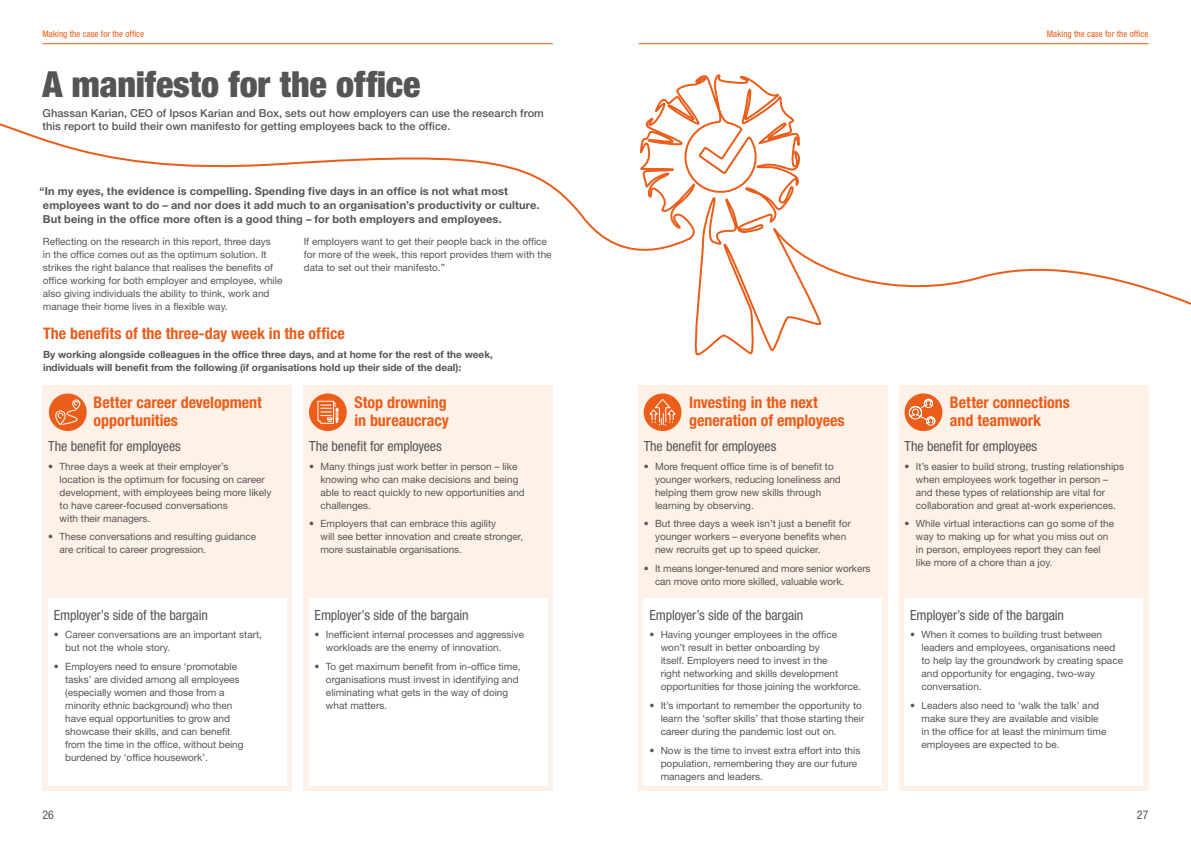
<style>
.page{position:relative;width:1191px;height:842px;background:#fff}
.page>*{position:absolute;margin:0;border:0;box-sizing:border-box;transform-origin:0 0}
.t1{font:900 condensed 36px "Helvetica Neue LT Pro";letter-spacing:-.005em;color:#565555}
.t2{font:700 condensed 16px/18px "Helvetica Neue LT Pro";color:#eb5d18}
.t3{font:condensed 14px "Helvetica Neue LT Pro";letter-spacing:-.01em;color:#565555}
.t4{font:condensed 12px "Helvetica Neue LT Pro";color:#565555}
.t5{font:700 11px/14px "Helvetica Neue LT Pro";letter-spacing:.01em;color:#565555}
.t6{font:500 11px/13.2px "Helvetica Neue LT Pro";letter-spacing:.005em;color:#565555}
.t7{font:10px/13px "Helvetica Neue LT Pro";color:#565555}
.t8{font:700 10px/13px "Helvetica Neue LT Pro";color:#565555}
.t9{font:condensed 9px "Helvetica Neue LT Pro";letter-spacing:.01em;color:#eb5d18}
</style>
<div class="page">
<hr style="left:638px;top:43px;width:510px;height:1px;background:#eb5d18">
<hr style="left:43px;top:43px;width:510px;height:1px;background:#eb5d18">
<div style="left:43px;top:386px;width:249px;height:405px;background:#fef1e8"></div>
<div style="left:303px;top:386px;width:250px;height:405px;background:#fef1e8"></div>
<div style="left:309px;top:598px;width:238px;height:187px;background:#fff"></div>
<div style="left:48px;top:598px;width:238px;height:187px;background:#fff"></div>
<div style="left:49px;top:393px;width:38px;height:38px;background:#eb5d18;border-radius:50%"></div>
<div style="left:309px;top:393px;width:38px;height:38px;background:#eb5d18;border-radius:50%"></div>
<svg style="left:0;top:74px;width:1191px;height:282px"></svg>
<svg style="left:317px;top:400px;width:22px;height:24px"></svg>
<svg style="left:55px;top:399px;width:26px;height:27px"></svg>
<div style="left:638px;top:386px;width:249px;height:405px;background:#fef1e8"></div>
<div style="left:899px;top:386px;width:249px;height:405px;background:#fef1e8"></div>
<div style="left:904px;top:598px;width:238px;height:187px;background:#fff"></div>
<div style="left:643px;top:598px;width:239px;height:187px;background:#fff"></div>
<div style="left:643px;top:393px;width:38px;height:38px;background:#eb5d18;border-radius:50%"></div>
<div style="left:904px;top:393px;width:38px;height:38px;background:#eb5d18;border-radius:50%"></div>
<svg style="left:908px;top:398px;width:27px;height:28px"></svg>
<svg style="left:648px;top:398px;width:29px;height:28px"></svg>
<p class="t9" style="left:43px;top:28px;width:103px">Making the case for the office</p>
<p class="t9" style="left:1046px;top:28px;width:103px">Making the case for the office</p>
<h1 class="t1" style="left:43px;top:62px;width:379px">A manifesto for the office</h1>
<p class="t6" style="left:43px;top:106px;width:503px">Ghassan Karian, CEO of Ipsos Karian and Box, sets out how employers can use the research from this report to build their own manifesto for getting employees back to the office.</p>
<p class="t5" style="left:43px;top:184px;width:498px;text-indent:-3px">“In my eyes, the evidence is compelling. Spending five days in an office is not what most employees want to do – and nor does it add much to an organisation’s productivity or culture.<br>But being in the office more often is a good thing – for both employers and employees.</p>
<p class="t7" style="left:43px;top:235px;width:241px">Reflecting on the research in this report, three days<br>in the office comes out as the optimum solution. It strikes the right balance that realises the benefits of office working for both employer and employee, while also giving individuals the ability to think, work and manage their home lives in a flexible way.</p>
<p class="t7" style="left:304px;top:235px;width:249px">If employers want to get their people back in the office for more of the week, this report provides them with the data to set out their manifesto.”</p>
<h2 class="t2" style="left:43px;top:324px;width:303px">The benefits of the three-day week in the office</h2>
<p class="t8" style="left:43px;top:347px;width:451px">By working alongside colleagues in the office three days, and at home for the rest of the week, individuals will benefit from the following (if organisations hold up their side of the deal):</p>
<h2 class="t2" style="left:94px;top:394px;width:170px">Better career development opportunities</h2>
<h3 class="t3" style="left:48px;top:438px;width:134px">The benefit for employees</h3>
<p class="t7" style="left:60px;top:459px;width:213px;text-indent:-11px">• Three days a week at their employer’s<br>location is the optimum for focusing on career development, with employees being more likely to have career-focused conversations<br>with their managers.</p>
<p class="t7" style="left:60px;top:530px;width:198px;text-indent:-11px">• These conversations and resulting guidance are critical to career progression.</p>
<h3 class="t3" style="left:54px;top:606px;width:155px">Employer’s side of the bargain</h3>
<p class="t7" style="left:65px;top:628px;width:198px;text-indent:-11px">• Career conversations are an important start, but not the whole story.</p>
<p class="t7" style="left:65px;top:660px;width:180px;text-indent:-11px">• Employers need to ensure ‘promotable tasks’ are divided among all employees (especially women and those from a minority ethnic background) who then have equal opportunities to grow and showcase their skills, and can benefit from the time in the office, without being burdened by ‘office housework’.</p>
<h2 class="t2" style="left:354px;top:394px;width:96px">Stop drowning in bureaucracy</h2>
<h3 class="t3" style="left:309px;top:438px;width:134px">The benefit for employees</h3>
<p class="t7" style="left:320px;top:459px;width:206px;text-indent:-11px">• Many things just work better in person – like knowing who can make decisions and being able to react quickly to new opportunities and challenges.</p>
<p class="t7" style="left:320px;top:517px;width:204px;text-indent:-11px">• Employers that can embrace this agility<br>will see better innovation and create stronger, more sustainable organisations.</p>
<h3 class="t3" style="left:315px;top:606px;width:155px">Employer’s side of the bargain</h3>
<p class="t7" style="left:326px;top:628px;width:200px;text-indent:-11px">• Inefficient internal processes and aggressive workloads are the enemy of innovation.</p>
<p class="t7" style="left:326px;top:660px;width:196px;text-indent:-11px">• To get maximum benefit from in-office time, organisations must invest in identifying and eliminating what gets in the way of doing what matters.</p>
<h2 class="t2" style="left:689px;top:394px;width:157px">Investing in the next generation of employees</h2>
<h3 class="t3" style="left:643px;top:438px;width:134px">The benefit for employees</h3>
<p class="t7" style="left:655px;top:459px;width:187px;text-indent:-11px">• More frequent office time is of benefit to younger workers, reducing loneliness and helping them grow new skills through learning by observing.</p>
<p class="t7" style="left:655px;top:517px;width:197px;text-indent:-11px">• But three days a week isn’t just a benefit for younger workers – everyone benefits when new recruits get up to speed quicker.</p>
<p class="t7" style="left:655px;top:561px;width:217px;text-indent:-11px">• It means longer-tenured and more senior workers can move onto more skilled, valuable work.</p>
<h3 class="t3" style="left:649px;top:606px;width:155px">Employer’s side of the bargain</h3>
<p class="t7" style="left:660px;top:628px;width:202px;text-indent:-11px">• Having younger employees in the office won’t result in better onboarding by<br>itself. Employers need to invest in the<br>right networking and skills development opportunities for those joining the workforce.</p>
<p class="t7" style="left:660px;top:699px;width:205px;text-indent:-11px">• It’s important to remember the opportunity to learn the ‘softer skills’ that those starting their career during the pandemic lost out on.</p>
<p class="t7" style="left:660px;top:743px;width:201px;text-indent:-11px">• Now is the time to invest extra effort into this population, remembering they are our future managers and leaders.</p>
<h2 class="t2" style="left:950px;top:394px;width:121px">Better connections and teamwork</h2>
<h3 class="t3" style="left:904px;top:438px;width:134px">The benefit for employees</h3>
<p class="t7" style="left:916px;top:459px;width:210px;text-indent:-11px">• It’s easier to build strong, trusting relationships when employees work together in person – and these types of relationship are vital for collaboration and great at-work experiences.</p>
<p class="t7" style="left:916px;top:517px;width:200px;text-indent:-11px">• While virtual interactions can go some of the way to making up for what you miss out on in person, employees report they can feel like more of a chore than a joy.</p>
<h3 class="t3" style="left:910px;top:606px;width:155px">Employer’s side of the bargain</h3>
<p class="t7" style="left:921px;top:628px;width:203px;text-indent:-11px">• When it comes to building trust between leaders and employees, organisations need to help lay the groundwork by creating space and opportunity for engaging, two-way conversation.</p>
<p class="t7" style="left:921px;top:699px;width:186px;text-indent:-11px">• Leaders also need to ‘walk the talk’ and make sure they are available and visible in the office for at least the minimum time employees are expected to be.</p>
<p class="t4" style="left:43px;top:807px;width:13px">26</p>
<p class="t4" style="left:1137px;top:807px;width:13px">27</p>
</div>
